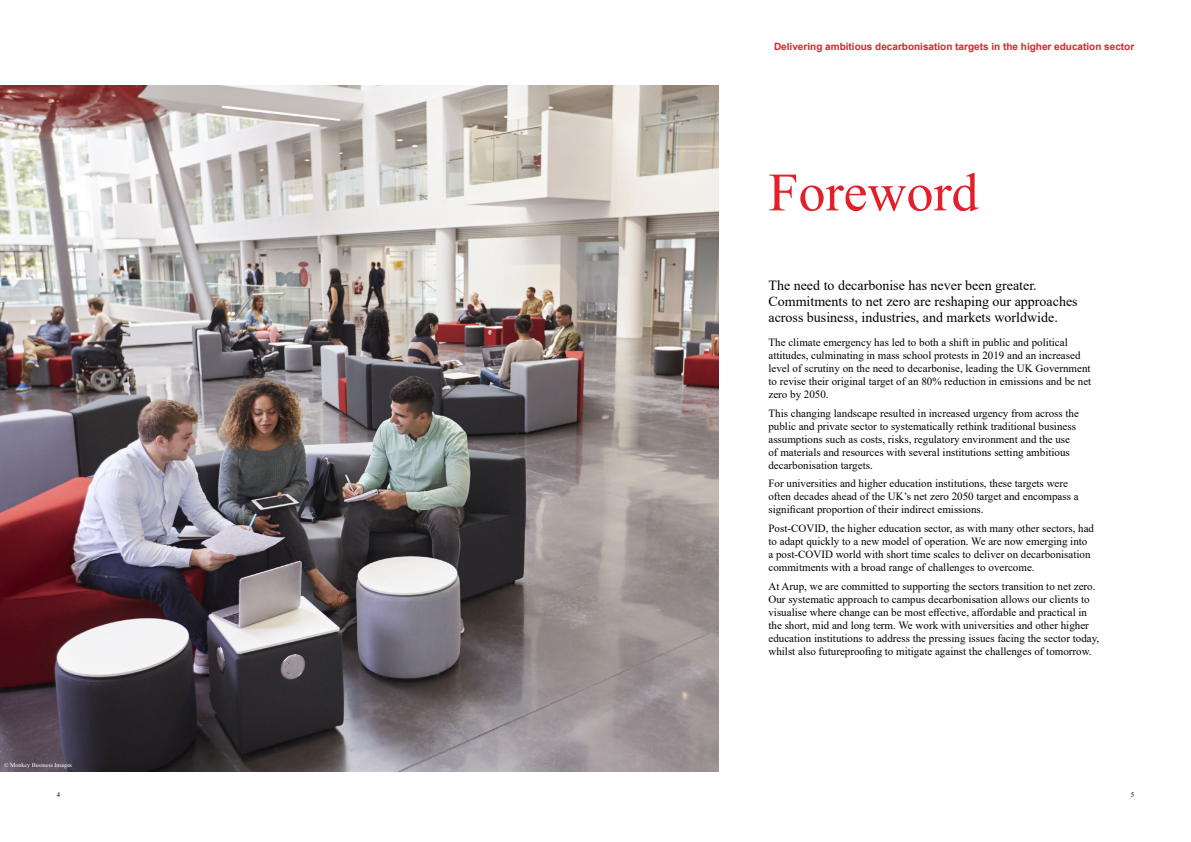
<style>
.page{position:relative;width:1191px;height:842px;background:#fff}
.page>*{position:absolute;margin:0;border:0;box-sizing:border-box;transform-origin:0 0}
.t1{font:54px "Times New Roman";color:#e31f2b}
.t2{font:14px/16px "Times New Roman";color:#000}
.t3{font:11px/13px "Times New Roman";color:#000}
.t4{font:700 10px "Arial";color:#e31f2b}
.t5{font:7px "Times New Roman";color:#000}
.t6{font:6px "Times New Roman";color:#fff}
</style>
<div class="page">
<img style="left:0;top:85px;width:718px;height:686px">
<p class="t4" style="left:774px;top:39px;width:362px">Delivering ambitious decarbonisation targets in the higher education sector</p>
<h1 class="t1" style="left:768px;top:154px;width:211px">Foreword</h1>
<p class="t6" style="left:4px;top:761px;width:69px">© Monkey Business Images</p>
<p class="t2" style="left:768px;top:276px;width:311px">The need to decarbonise has never been greater.<br>Commitments to net zero are reshaping our approaches across business, industries, and markets worldwide.</p>
<p class="t3" style="left:768px;top:335px;width:324px">The climate emergency has led to both a shift in public and political attitudes, culminating in mass school protests in 2019 and an increased level of scrutiny on the need to decarbonise, leading the UK Government to revise their original target of an 80% reduction in emissions and be net zero by 2050.</p>
<p class="t3" style="left:768px;top:406px;width:312px">This changing landscape resulted in increased urgency from across the public and private sector to systematically rethink traditional business assumptions such as costs, risks, regulatory environment and the use of materials and resources with several institutions setting ambitious decarbonisation targets.</p>
<p class="t3" style="left:768px;top:477px;width:312px">For universities and higher education institutions, these targets were often decades ahead of the UK’s net zero 2050 target and encompass a significant proportion of their indirect emissions.</p>
<p class="t3" style="left:768px;top:521px;width:327px">Post-COVID, the higher education sector, as with many other sectors, had to adapt quickly to a new model of operation. We are now emerging into a post-COVID world with short time scales to deliver on decarbonisation commitments with a broad range of challenges to overcome.</p>
<p class="t3" style="left:768px;top:579px;width:332px">At Arup, we are committed to supporting the sectors transition to net zero.<br>Our systematic approach to campus decarbonisation allows our clients to visualise where change can be most effective, affordable and practical in the short, mid and long term. We work with universities and other higher education institutions to address the pressing issues facing the sector today, whilst also futureproofing to mitigate against the challenges of tomorrow.</p>
<p class="t5" style="left:57px;top:789px;width:5px">4</p>
<p class="t5" style="left:1130px;top:789px;width:5px">5</p>
</div>
